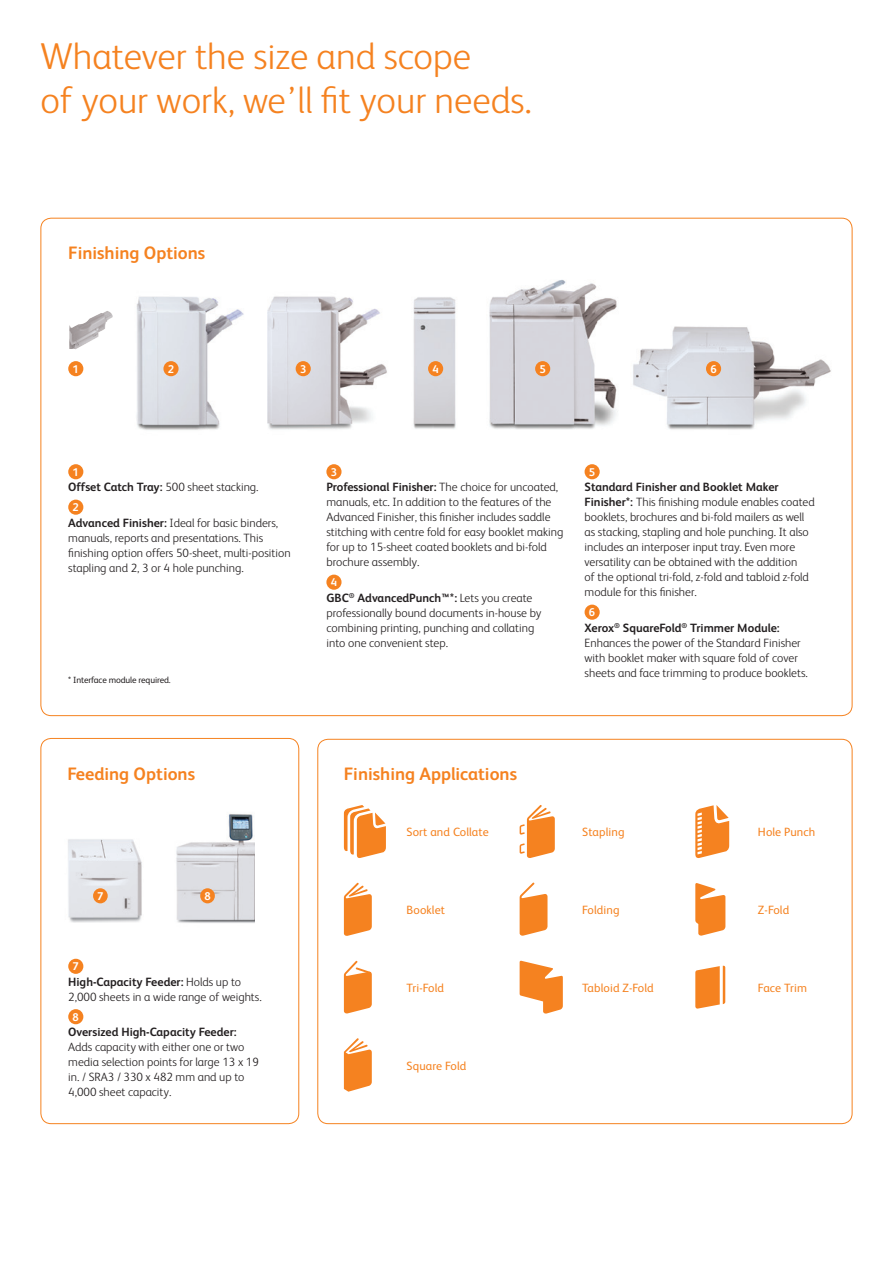
<style>
.page{position:relative;width:893px;height:1263px;background:#fff}
.page>*{position:absolute;margin:0;border:0;box-sizing:border-box;transform-origin:0 0}
.t1{font:300 37.5px/43.5px "Xerox Sans";color:#f58220}
.t2{font:700 18px "Xerox Sans";color:#f58220}
.t3{font:300 12px/15px "Xerox Sans";color:#231f20}
.t4{font:12px "Xerox Sans";letter-spacing:.01em;color:#f58220}
.t5{font:700 12px "Xerox Sans";color:#231f20}
.t6{font:700 11.25px "Xerox Sans";color:#fff}
.t7{font:9px "Xerox Sans";letter-spacing:-.01em;color:#231f20}
.s1{font-weight:700}
</style>
<div class="page">
<div style="left:68px;top:959px;width:15px;height:15px;background:#f58220;border-radius:50%"></div>
<div style="left:68px;top:1009px;width:15px;height:15px;background:#f58220;border-radius:50%"></div>
<div style="left:41px;top:738px;width:258px;height:386px;border:1px solid #f58220;border-radius:10px"></div>
<img style="left:176px;top:814px;width:79px;height:109px">
<img style="left:68px;top:839px;width:74px;height:83px">
<div style="left:93px;top:888px;width:15px;height:15px;background:#f58220;border-radius:50%"></div>
<div style="left:200px;top:888px;width:15px;height:15px;background:#f58220;border-radius:50%"></div>
<div style="left:68px;top:464px;width:15px;height:15px;background:#f58220;border-radius:50%"></div>
<div style="left:68px;top:500px;width:15px;height:15px;background:#f58220;border-radius:50%"></div>
<div style="left:326px;top:464px;width:16px;height:15px;background:#f58220;border-radius:50%"></div>
<div style="left:326px;top:575px;width:16px;height:15px;background:#f58220;border-radius:50%"></div>
<div style="left:585px;top:464px;width:15px;height:15px;background:#f58220;border-radius:50%"></div>
<div style="left:585px;top:605px;width:15px;height:15px;background:#f58220;border-radius:50%"></div>
<img style="left:69px;top:311px;width:44px;height:38px">
<img style="left:136px;top:280px;width:695px;height:150px">
<div style="left:68px;top:361px;width:15px;height:15px;background:#f58220;border-radius:50%"></div>
<div style="left:163px;top:361px;width:16px;height:15px;background:#f58220;border-radius:50%"></div>
<div style="left:296px;top:361px;width:15px;height:15px;background:#f58220;border-radius:50%"></div>
<div style="left:428px;top:361px;width:15px;height:15px;background:#f58220;border-radius:50%"></div>
<div style="left:535px;top:361px;width:15px;height:15px;background:#f58220;border-radius:50%"></div>
<div style="left:706px;top:361px;width:15px;height:15px;background:#f58220;border-radius:50%"></div>
<svg style="left:344px;top:805px;width:42px;height:53px"></svg>
<svg style="left:520px;top:805px;width:35px;height:53px"></svg>
<svg style="left:695px;top:805px;width:34px;height:53px"></svg>
<svg style="left:344px;top:883px;width:28px;height:53px"></svg>
<svg style="left:520px;top:882px;width:27px;height:54px"></svg>
<svg style="left:695px;top:883px;width:30px;height:53px"></svg>
<svg style="left:344px;top:961px;width:28px;height:53px"></svg>
<svg style="left:520px;top:960px;width:43px;height:54px"></svg>
<svg style="left:695px;top:965px;width:30px;height:44px"></svg>
<svg style="left:344px;top:1038px;width:28px;height:54px"></svg>
<h1 class="t1" style="left:40px;top:33px;width:493px">Whatever the size and scope<br>of your work, we’ll fit your needs.</h1>
<h2 class="t2" style="left:68px;top:241px;width:139px">Finishing Options</h2>
<p class="t6" style="left:73px;top:361px;width:8px">1</p>
<p class="t6" style="left:168px;top:361px;width:8px">2</p>
<p class="t6" style="left:300px;top:361px;width:8px">3</p>
<p class="t6" style="left:432px;top:361px;width:8px">4</p>
<p class="t6" style="left:539px;top:361px;width:8px">5</p>
<p class="t6" style="left:710px;top:361px;width:8px">6</p>
<p class="t6" style="left:73px;top:464px;width:8px">1</p>
<p class="t3" style="left:68px;top:479px;width:192px"><span class="s1">Offset Catch Tray:</span> 500 sheet stacking.</p>
<p class="t6" style="left:73px;top:499px;width:8px">2</p>
<p class="t3" style="left:68px;top:514px;width:224px"><span class="s1">Advanced Finisher:</span> Ideal for basic binders, manuals, reports and presentations. This finishing option offers 50-sheet, multi-position stapling and 2, 3 or 4 hole punching.</p>
<p class="t7" style="left:68px;top:674px;width:104px">* Interface module required.</p>
<h2 class="t2" style="left:67px;top:761px;width:129px">Feeding Options</h2>
<p class="t6" style="left:97px;top:888px;width:8px">7</p>
<p class="t6" style="left:204px;top:888px;width:8px">8</p>
<p class="t6" style="left:73px;top:959px;width:8px">7</p>
<p class="t3" style="left:68px;top:974px;width:195px"><span class="s1">High-Capacity Feeder:</span> Holds up to<br>2,000 sheets in a wide range of weights.</p>
<p class="t6" style="left:73px;top:1009px;width:8px">8</p>
<p class="t5" style="left:68px;top:1024px;width:170px">Oversized High-Capacity Feeder:</p>
<p class="t3" style="left:68px;top:1039px;width:192px">Adds capacity with either one or two media selection points for large 13 x 19 in. / SRA3 / 330 x 482 mm and up to<br>4,000 sheet capacity.</p>
<p class="t6" style="left:331px;top:464px;width:8px">3</p>
<p class="t3" style="left:326px;top:479px;width:238px"><span class="s1">Professional Finisher:</span> The choice for uncoated, manuals, etc. In addition to the features of the Advanced Finisher, this finisher includes saddle stitching with centre fold for easy booklet making for up to 15-sheet coated booklets and bi-fold brochure assembly.</p>
<p class="t6" style="left:331px;top:574px;width:8px">4</p>
<p class="t3" style="left:326px;top:589px;width:216px"><span class="s1">GBC</span><sup>®</sup> <span class="s1">AdvancedPunch™*:</span> Lets you create professionally bound documents in-house by combining printing, punching and collating into one convenient step.</p>
<p class="t6" style="left:589px;top:464px;width:8px">5</p>
<p class="t3" style="left:585px;top:479px;width:232px"><span class="s1">Standard Finisher and Booklet Maker Finisher*:</span> This finishing module enables coated booklets, brochures and bi-fold mailers as well as stacking, stapling and hole punching. It also includes an interposer input tray. Even more versatility can be obtained with the addition<br>of the optional tri-fold, z-fold and tabloid z-fold module for this finisher.</p>
<p class="t6" style="left:589px;top:604px;width:8px">6</p>
<p class="t3" style="left:585px;top:619px;width:225px"><span class="s1">Xerox</span><sup>®</sup> <span class="s1">SquareFold</span><sup>®</sup> <span class="s1">Trimmer Module:<br></span>Enhances the power of the Standard Finisher with booklet maker with square fold of cover sheets and face trimming to produce booklets.</p>
<h2 class="t2" style="left:344px;top:761px;width:175px">Finishing Applications</h2>
<p class="t4" style="left:407px;top:824px;width:84px">Sort and Collate</p>
<p class="t4" style="left:582px;top:824px;width:44px">Stapling</p>
<p class="t4" style="left:758px;top:824px;width:59px">Hole Punch</p>
<p class="t4" style="left:407px;top:902px;width:40px">Booklet</p>
<p class="t4" style="left:582px;top:902px;width:39px">Folding</p>
<p class="t4" style="left:758px;top:902px;width:33px">Z-Fold</p>
<p class="t4" style="left:407px;top:980px;width:39px">Tri-Fold</p>
<p class="t4" style="left:582px;top:980px;width:73px">Tabloid Z-Fold</p>
<p class="t4" style="left:758px;top:980px;width:51px">Face Trim</p>
<p class="t4" style="left:407px;top:1057px;width:61px">Square Fold</p>
</div>
